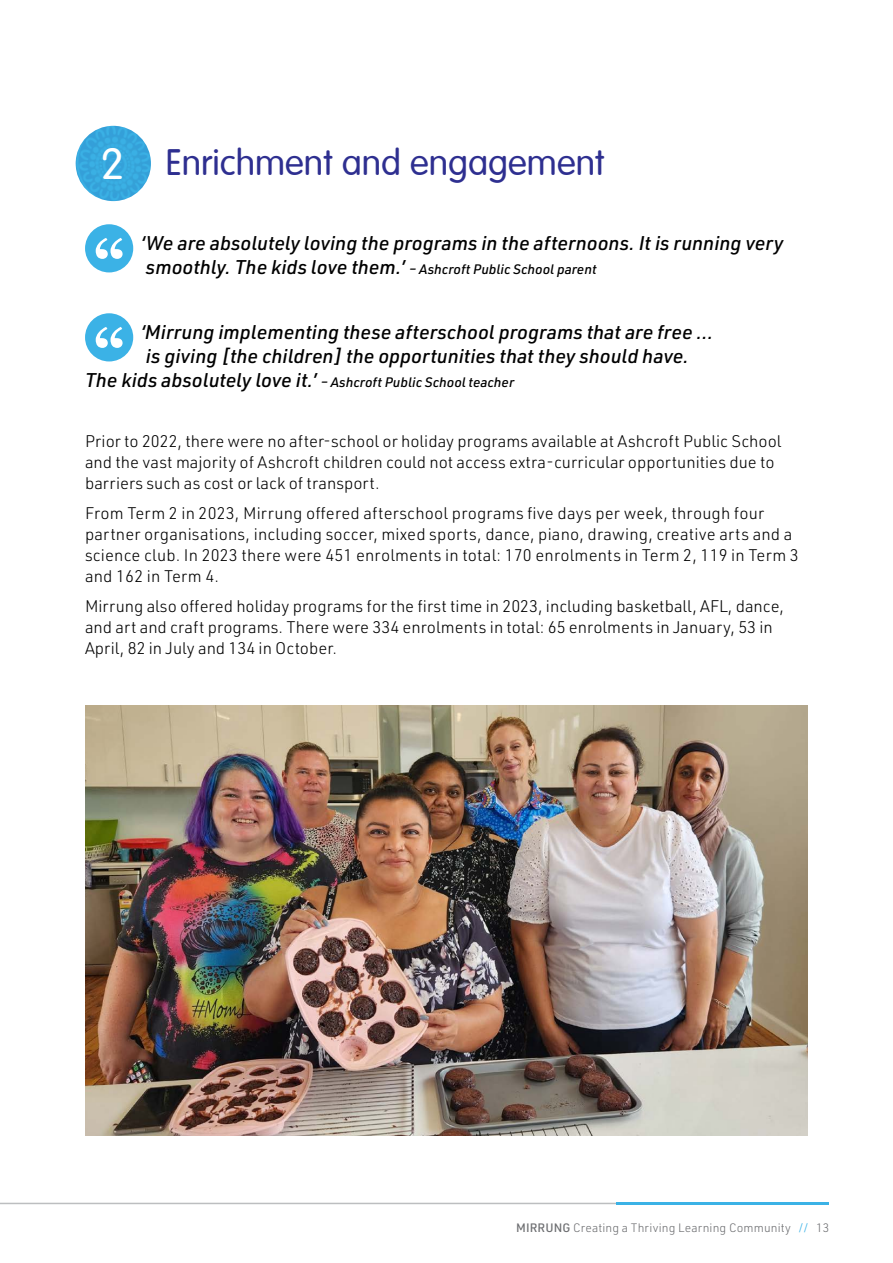
<style>
.page{position:relative;width:893px;height:1263px;background:#fff}
.page>*{position:absolute;margin:0;border:0;box-sizing:border-box;transform-origin:0 0}
.t1{font:300 43.2px "VAG Rounded";color:#fff}
.t2{font:300 36px "VAG Rounded";color:#2e2f90}
.t3{font:italic 500 19.5px/24px "URWDIN";color:#000}
.t4{font:300 16.5px/21px "URWDIN";letter-spacing:.005em;color:#000}
.t5{font:italic 500 13.5px "URWDIN";color:#000}
.t6{font:300 12px "URWDIN";letter-spacing:.01em;color:#6d6e71}
.s1{font-size:19.5px}
.s2{font-weight:500}
.s3{color:#3bb2e6}
</style>
<div class="page">
<div style="left:85px;top:224px;width:48px;height:48px;background:#3bb2e6;border-radius:50%"></div>
<svg style="left:96px;top:238px;width:27px;height:21px"></svg>
<div style="left:85px;top:313px;width:48px;height:48px;background:#3bb2e6;border-radius:50%"></div>
<svg style="left:96px;top:327px;width:27px;height:21px"></svg>
<img style="left:76px;top:126px;width:75px;height:75px">
<img style="left:85px;top:706px;width:723px;height:429px">
<hr style="left:0;top:1203px;width:787px;height:1px;background:#bcbec0">
<hr style="left:617px;top:1202px;width:212px;height:3px;background:#3bb2e6">
<h1 class="t1" style="left:101px;top:140px;width:25px">2</h1>
<h2 class="t2" style="left:166px;top:142px;width:440px">Enrichment and engagement</h2>
<p class="t3" style="left:141px;top:230px;width:644px">‘We are absolutely loving the programs in the afternoons. It is running very</p>
<p class="t5" style="left:146px;top:260px;width:452px"><span class="s1">smoothly. The kids love them.’</span> – Ashcroft Public School parent</p>
<p class="t3" style="left:141px;top:319px;width:574px">‘Mirrung implementing these afterschool programs that are free … is giving [the children] the opportunities that they should have.</p>
<p class="t5" style="left:85px;top:373px;width:431px"><span class="s1">The kids absolutely love it.’</span> – Ashcroft Public School teacher</p>
<p class="t4" style="left:85px;top:430px;width:698px">Prior to 2022, there were no after-school or holiday programs available at Ashcroft Public School and the vast majority of Ashcroft children could not access extra-curricular opportunities due to barriers such as cost or lack of transport.</p>
<p class="t4" style="left:85px;top:502px;width:715px">From Term 2 in 2023, Mirrung offered afterschool programs five days per week, through four partner organisations, including soccer, mixed sports, dance, piano, drawing, creative arts and a science club. In 2023 there were 451 enrolments in total: 170 enrolments in Term 2, 119 in Term 3 and 162 in Term 4.</p>
<p class="t4" style="left:85px;top:595px;width:700px">Mirrung also offered holiday programs for the first time in 2023, including basketball, AFL, dance, and art and craft programs. There were 334 enrolments in total: 65 enrolments in January, 53 in<br>April, 82 in July and 134 in October.</p>
<p class="t6" style="left:516px;top:1220px;width:315px"><span class="s2">MIRRUNG</span> Creating a Thriving Learning Community <span class="s3">//</span> 13</p>
</div>
